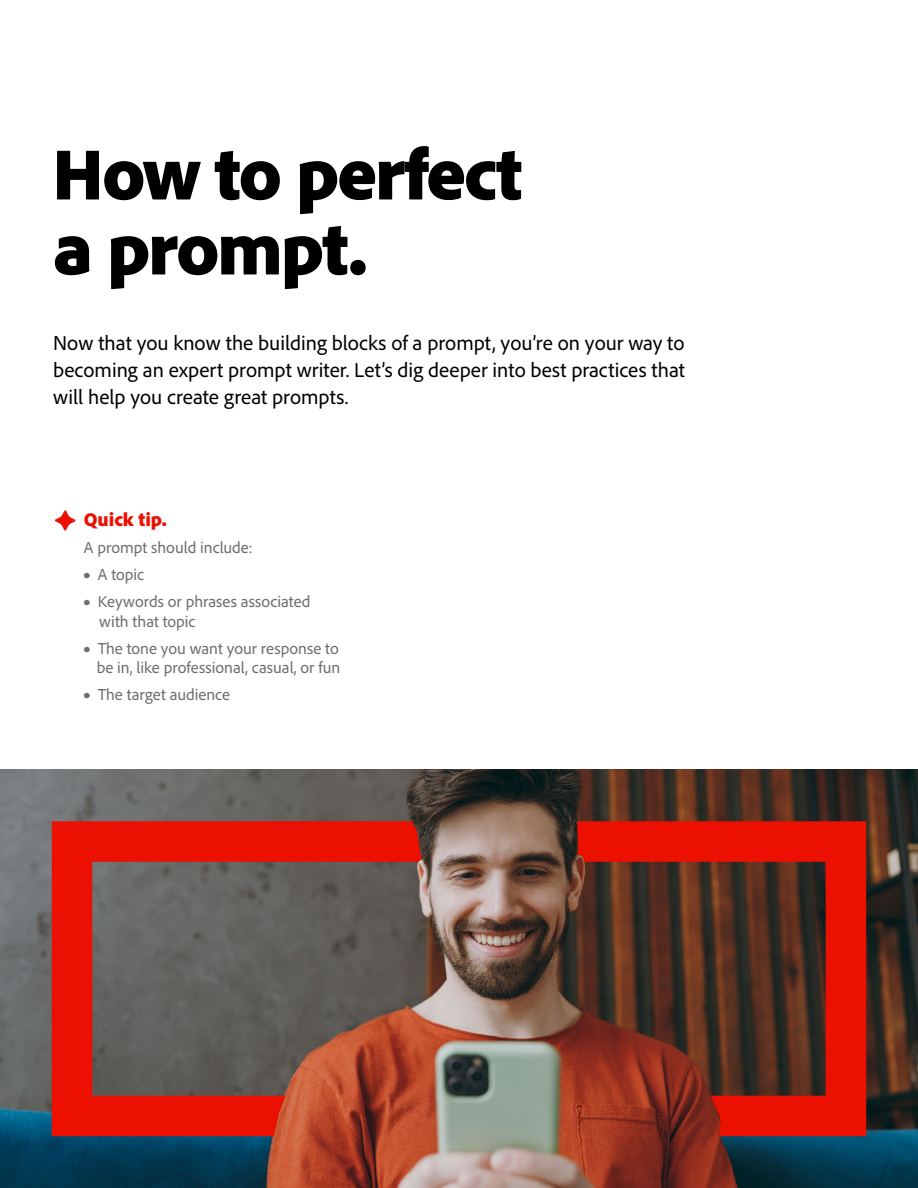
<style>
.page{position:relative;width:918px;height:1188px;background:#fff}
.page>*{position:absolute;margin:0;border:0;box-sizing:border-box;transform-origin:0 0}
.t1{font:900 75px/75px "Adobe Clean";letter-spacing:-.025em;color:#000}
.t2{font:21px/27px "Adobe Clean";color:#000;text-align:justify}
.t3{font:900 19.5px "Adobe Clean";color:#eb1000}
.t4{font:16.5px/19.5px "Adobe Clean";color:#6d6e71}
.s1{font-family:"Remora Sans W1";font-weight:700}
</style>
<div class="page">
<img style="left:0;top:770px;width:918px;height:418px">
<img style="left:55px;top:510px;width:21px;height:21px">
<div style="left:52px;top:821px;width:814px;height:315px;border:40px solid #eb1000"></div>
<h1 class="t1" style="left:52px;top:134px;width:472px">How to perfect a prompt.</h1>
<p class="t2" style="left:53px;top:329px;width:633px">Now that you know the building blocks of a prompt, you’re on your way to becoming an expert prompt writer. Let’s dig deeper into best practices that will help you create great prompts.</p>
<p class="t3" style="left:84px;top:507px;width:85px">Quick tip.</p>
<p class="t4" style="left:84px;top:538px;width:170px">A prompt should include:</p>
<p class="t4" style="left:84px;top:565px;width:62px"><span class="s1">•</span> A topic</p>
<p class="t4" style="left:99px;top:591px;width:213px;text-indent:-15px"><span class="s1">•</span> Keywords or phrases associated with that topic</p>
<p class="t4" style="left:84px;top:638px;width:258px;text-align:right"><span class="s1">•</span> The tone you want your response to be in, like professional, casual, or fun</p>
<p class="t4" style="left:84px;top:684px;width:148px"><span class="s1">•</span> The target audience</p>
</div>
